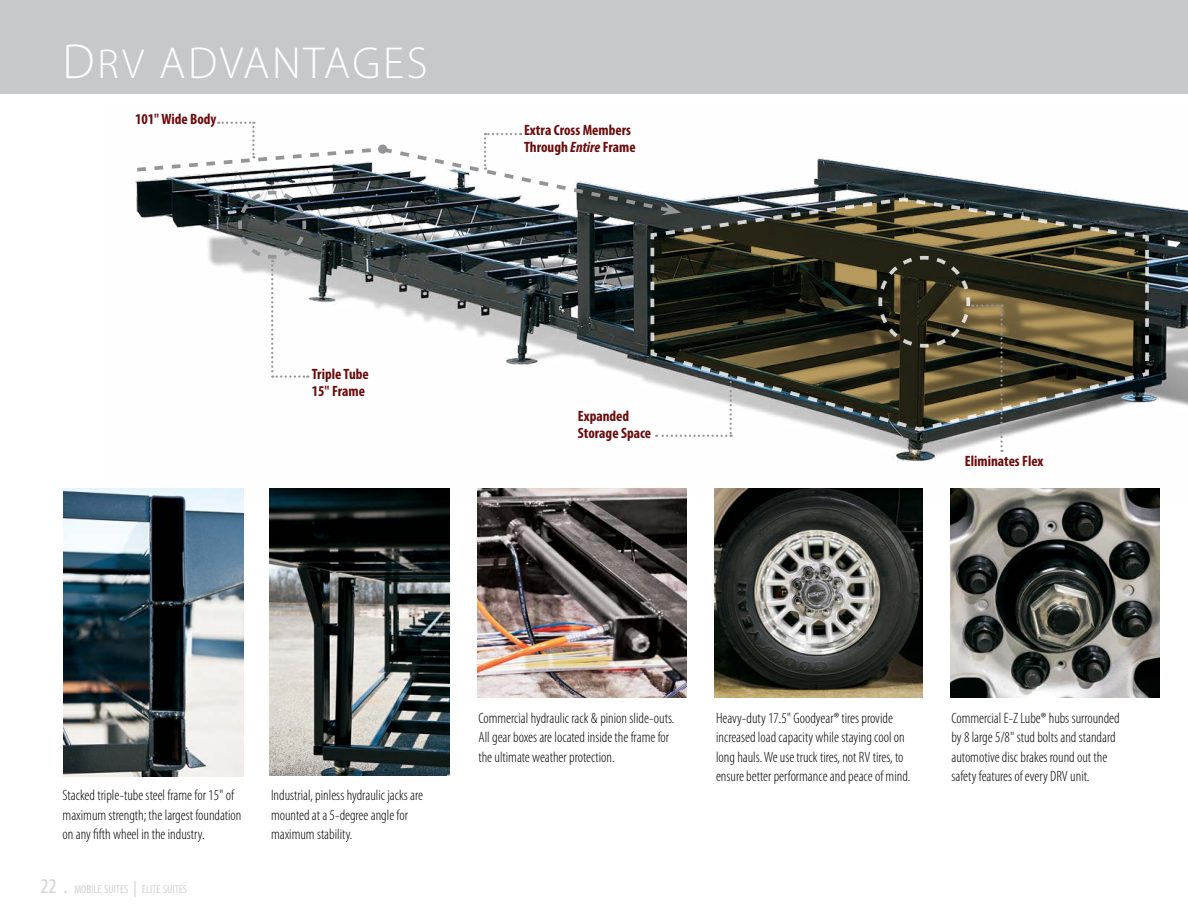
<style>
.page{position:relative;width:1188px;height:918px;background:#fff}
.page>*{position:absolute;margin:0;border:0;box-sizing:border-box;transform-origin:0 0}
.t1{font:300 45px "Myriad Pro";letter-spacing:.06em;color:#fff}
.t2{font:300 condensed 15px/19.5px "Myriad Pro";color:#000}
.t3{font:700 condensed 15px/16.5px "Myriad Pro";color:#6b0b0c}
.t4{font:condensed 11.55px "Myriad Pro";color:#d1d3d4}
.s1{font-size:49.5px}
.s2{font-size:42px}
.s3{font-style:italic}
.s4{font-size:21px}
.s5{font-size:16.5px}
</style>
<div class="page">
<div style="left:0;top:0;width:1188px;height:94px;background:#c7c8ca"></div>
<img style="left:64px;top:489px;width:180px;height:287px">
<img style="left:270px;top:500px;width:180px;height:275px">
<img style="left:478px;top:500px;width:208px;height:197px">
<img style="left:714px;top:500px;width:209px;height:197px">
<img style="left:951px;top:500px;width:208px;height:197px">
<img style="left:108px;top:121px;width:1080px;height:379px">
<svg style="left:133px;top:122px;width:1016px;height:330px"></svg>
<h1 class="t1" style="left:63px;top:36px;width:367px"><span class="s1">D</span><span class="s2">RV</span> ADVANTAGES</h1>
<p class="t3" style="left:135px;top:111px;width:83px">101" Wide Body</p>
<p class="t3" style="left:312px;top:366px;width:58px">Triple Tube<br>15" Frame</p>
<p class="t3" style="left:524px;top:121px;width:113px">Extra Cross Members<br>Through <span class="s3">Entire</span> Frame</p>
<p class="t3" style="left:578px;top:408px;width:75px">Expanded<br>Storage Space</p>
<p class="t3" style="left:965px;top:452px;width:80px">Eliminates Flex</p>
<p class="t2" style="left:63px;top:786px;width:180px">Stacked triple-tube steel frame for 15" of maximum strength; the largest foundation on any fifth wheel in the industry.</p>
<p class="t2" style="left:271px;top:786px;width:154px">Industrial, pinless hydraulic jacks are mounted at a 5-degree angle for maximum stability.</p>
<p class="t4" style="left:40px;top:882px;width:148px"><span class="s4">22 .</span> MOBILE SUITES <span class="s5">|</span> ELITE SUITES</p>
<p class="t2" style="left:478px;top:708px;width:197px">Commercial hydraulic rack &amp; pinion slide-outs.<br>All gear boxes are located inside the frame for the ultimate weather protection.</p>
<p class="t2" style="left:716px;top:708px;width:196px">Heavy-duty 17.5" Goodyear® tires provide increased load capacity while staying cool on long hauls. We use truck tires, not RV tires, to ensure better performance and peace of mind.</p>
<p class="t2" style="left:951px;top:708px;width:170px">Commercial E-Z Lube® hubs surrounded by 8 large 5/8" stud bolts and standard automotive disc brakes round out the safety features of every DRV unit.</p>
</div>
